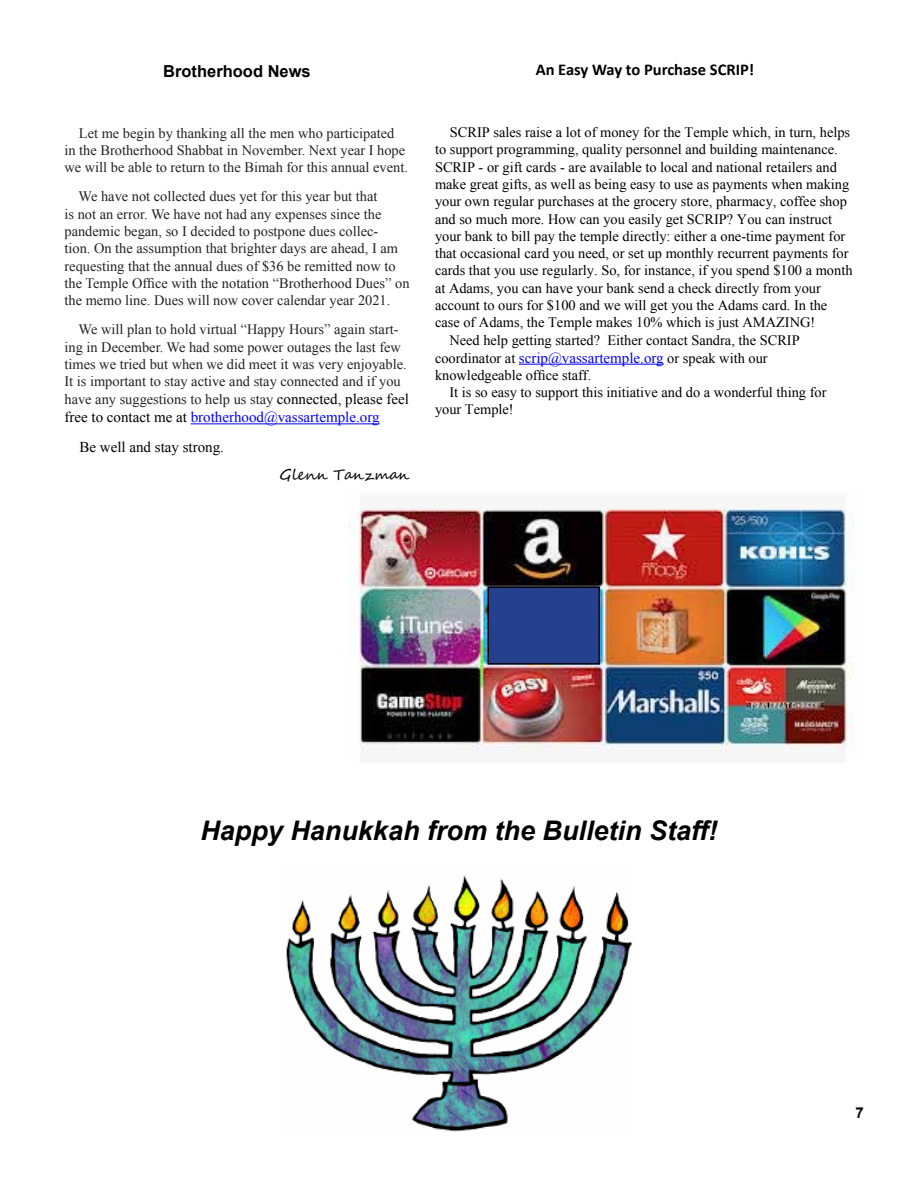
<style>
.page{position:relative;width:918px;height:1188px;background:#fff}
.page>*{position:absolute;margin:0;border:0;box-sizing:border-box;transform-origin:0 0}
.t1{font:italic 700 27px "Arial";color:#000}
.t2{font:700 16.5px "Calibri";color:#000}
.t3{font:700 16.5px "Arial";color:#000}
.t4{font:15px/30px "Times New Roman";color:#000}
.t5{font:15px "Segoe Script";color:#000}
.t6{font:700 15px "Arial";color:#000}
.t7{font:14.4px "Times New Roman";color:#000}
.t8{font:14.4px/17.2px "Times New Roman";color:#222;text-align:center}
.s1{font-size:15px;color:#000}
.s2{color:#00f}
.s3{font-size:15px;color:#00f}
</style>
<div class="page">
<hr style="left:519px;top:364px;width:145px;height:1px;background:#00f">
<img style="left:349px;top:508px;width:505px;height:245px">
<div style="left:488px;top:587px;width:111px;height:77px;background:#25408f"></div>
<div style="left:488px;top:586px;width:112px;height:79px;border:2px solid #000"></div>
<hr style="left:191px;top:423px;width:189px;height:1px;background:#00f">
<img style="left:286px;top:875px;width:347px;height:257px">
<p class="t3" style="left:163px;top:59px;width:149px">Brotherhood News</p>
<p class="t8" style="left:64px;top:124px;width:345px">Let me begin by thanking all the men who participated<br>in the Brotherhood Shabbat in November. Next year I hope we will be able to return to the Bimah for this annual event.</p>
<p class="t8" style="left:64px;top:188px;width:347px;text-align:left;text-indent:14px">We have not collected dues yet for this year but that<br>is not an error. We have not had any expenses since the pandemic began, so I decided to postpone dues collec-<br>tion. On the assumption that brighter days are ahead, I am requesting that the annual dues of $36 be remitted now to the Temple Office with the notation “Brotherhood Dues” on the memo line. Dues will now cover calendar year 2021.</p>
<p class="t8" style="left:64px;top:320px;width:346px">We will plan to hold virtual “Happy Hours” again start-<br>ing in December. We had some power outages the last few times we tried but when we did meet it was very enjoyable.<br>It is important to stay active and stay connected and if you have any suggestions to help us stay <span class="s1">connected, please feel</span></p>
<p class="t4" style="left:80px;top:402px;width:302px;text-indent:-15px">free to contact me at <span class="s2">brotherhood@vassartemple.org<br></span>Be well and stay strong.</p>
<p class="t5" style="left:279px;top:463px;width:132px">Glenn Tanzman</p>
<p class="t2" style="left:536px;top:58px;width:220px">An Easy Way to Purchase SCRIP!</p>
<p class="t7" style="left:450px;top:122px;width:402px">SCRIP sales raise a lot of money for the Temple which, in turn, helps</p>
<p class="t7" style="left:435px;top:139px;width:404px">to support programming, quality personnel and building maintenance.</p>
<p class="t7" style="left:435px;top:157px;width:403px">SCRIP - or gift cards - are available to local and national retailers and</p>
<p class="t7" style="left:435px;top:174px;width:416px">make great gifts, as well as being easy to use as payments when making</p>
<p class="t7" style="left:435px;top:191px;width:413px">your own regular purchases at the grocery store, pharmacy, coffee shop</p>
<p class="t7" style="left:435px;top:209px;width:399px">and so much more. How can you easily get SCRIP? You can instruct</p>
<p class="t7" style="left:435px;top:226px;width:412px">your bank to bill pay the temple directly: either a one-time payment for</p>
<p class="t7" style="left:435px;top:243px;width:415px">that occasional card you need, or set up monthly recurrent payments for</p>
<p class="t7" style="left:435px;top:260px;width:419px">cards that you use regularly. So, for instance, if you spend $100 a month</p>
<p class="t7" style="left:435px;top:278px;width:387px">at Adams, you can have your bank send a check directly from your</p>
<p class="t7" style="left:435px;top:295px;width:394px">account to ours for $100 and we will get you the Adams card. In the</p>
<p class="t7" style="left:435px;top:312px;width:382px">case of Adams, the Temple makes 10% which is just AMAZING!</p>
<p class="t7" style="left:449px;top:330px;width:352px">Need help getting started? Either contact Sandra, the SCRIP</p>
<p class="t7" style="left:435px;top:348px;width:334px">coordinator at <span class="s3">scrip@vassartemple.org</span> or speak with our</p>
<p class="t7" style="left:435px;top:365px;width:158px">knowledgeable office staff.</p>
<p class="t7" style="left:449px;top:382px;width:379px">It is so easy to support this initiative and do a wonderful thing for</p>
<p class="t7" style="left:435px;top:399px;width:80px">your Temple!</p>
<h1 class="t1" style="left:200px;top:813px;width:519px">Happy Hanukkah from the Bulletin Staff!</h1>
<p class="t6" style="left:856px;top:1102px;width:10px">7</p>
</div>
